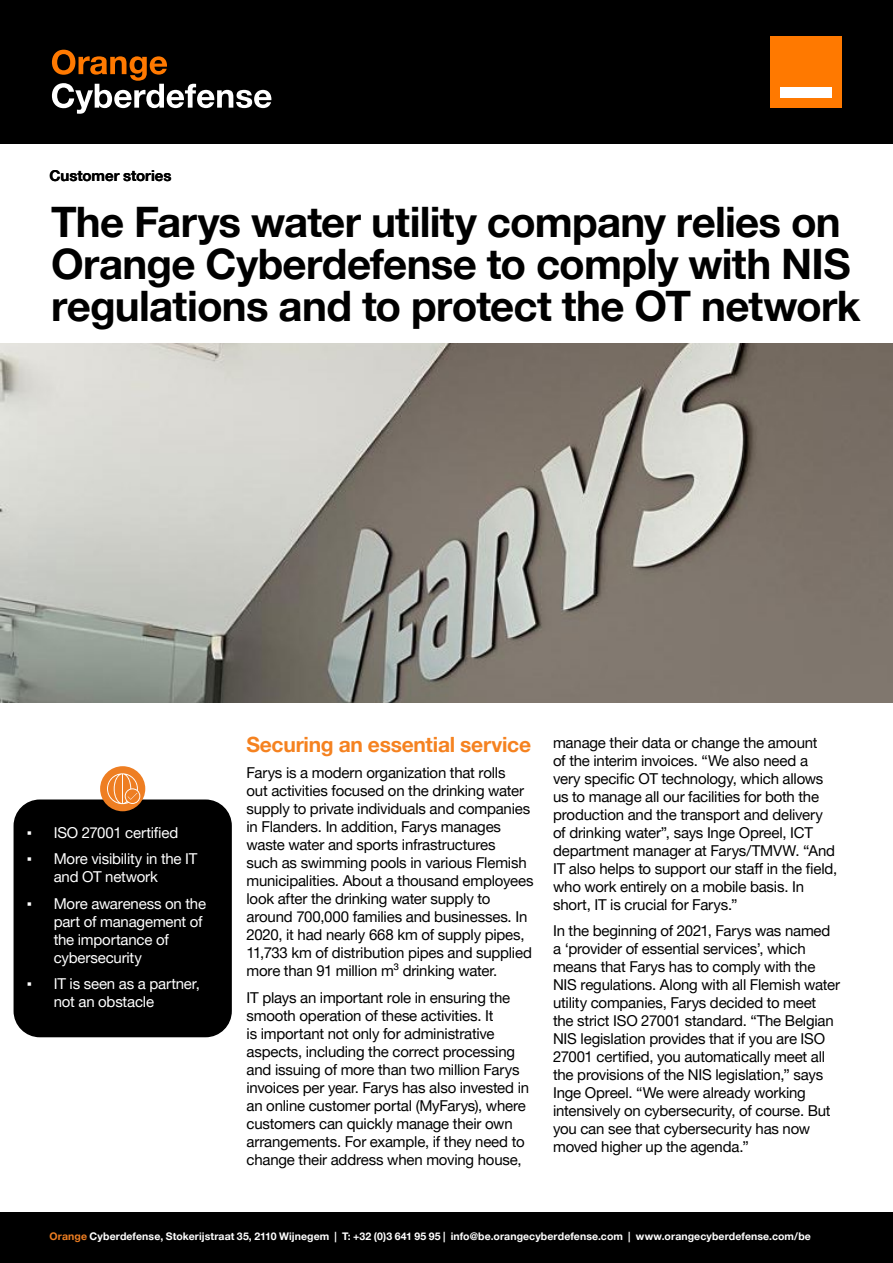
<style>
.page{position:relative;width:893px;height:1263px;background:#fff}
.page>*{position:absolute;margin:0;border:0;box-sizing:border-box;transform-origin:0 0}
.t1{font:700 42px/42px "Helvetica Neue";letter-spacing:-.02em;color:#000}
.t2{font:700 21px "Helvetica Neue";letter-spacing:-.015em;color:#f58220}
.t3{font:15px/18px "Helvetica Neue";letter-spacing:-.015em;color:#000}
.t4{font:15px/18px "Helvetica Neue";letter-spacing:-.015em;color:#fff}
.t5{font:700 15px "Helvetica Neue";letter-spacing:-.005em;color:#000}
.t6{font:700 11.7px "Helvetica Neue";letter-spacing:.005em;color:#fff}
.t7{font:700 10.5px "Helvetica Neue";letter-spacing:.01em;color:#fff}
.s1{font-family:"Arial Narrow"}
.s2{color:#ee7e22}
</style>
<div class="page">
<div style="left:0;top:1214px;width:893px;height:49px;background:#000"></div>
<img style="left:0;top:343px;width:893px;height:359px">
<div style="left:0;top:1212px;width:893px;height:48px;background:#000"></div>
<div style="left:14px;top:800px;width:217px;height:236px;background:#000;border-radius:26px"></div>
<div style="left:14px;top:799px;width:218px;height:238px;border:2px solid #000;border-radius:26px"></div>
<div style="left:100px;top:766px;width:45px;height:45px;background:#ee7e22;border-radius:50%"></div>
<svg style="left:107px;top:773px;width:33px;height:31px"></svg>
<div style="left:0;top:0;width:893px;height:144px;background:#000"></div>
<div style="left:770px;top:36px;width:72px;height:72px;background:#ff7900"></div>
<div style="left:780px;top:87px;width:52px;height:10px;background:#fff"></div>
<svg style="left:52px;top:50px;width:219px;height:64px"></svg>
<p class="t5" style="left:50px;top:166px;width:123px">Customer stories</p>
<h1 class="t1" style="left:51px;top:201px;width:811px">The Farys water utility company relies on<br>Orange Cyberdefense to comply with NIS regulations and to protect the OT network</h1>
<p class="t4" style="left:27px;top:823px;width:153px"><span class="s1">▪</span> ISO 27001 certified</p>
<p class="t4" style="left:54px;top:850px;width:145px;text-indent:-27px"><span class="s1">▪</span> More visibility in the IT and OT network</p>
<p class="t4" style="left:54px;top:894px;width:154px;text-indent:-27px"><span class="s1">▪</span> More awareness on the part of management of the importance of cybersecurity</p>
<p class="t4" style="left:54px;top:975px;width:148px;text-indent:-27px"><span class="s1">▪</span> IT is seen as a partner, not an obstacle</p>
<h2 class="t2" style="left:246px;top:731px;width:286px">Securing an essential service</h2>
<p class="t3" style="left:246px;top:764px;width:289px">Farys is a modern organization that rolls<br>out activities focused on the drinking water supply to private individuals and companies in Flanders. In addition, Farys manages waste water and sports infrastructures<br>such as swimming pools in various Flemish municipalities. About a thousand employees look after the drinking water supply to around 700,000 families and businesses. In 2020, it had nearly 668 km of supply pipes, 11,733 km of distribution pipes and supplied more than 91 million m³ drinking water.</p>
<p class="t3" style="left:246px;top:988px;width:284px">IT plays an important role in ensuring the smooth operation of these activities. It<br>is important not only for administrative aspects, including the correct processing and issuing of more than two million Farys invoices per year. Farys has also invested in an online customer portal (MyFarys), where customers can quickly manage their own arrangements. For example, if they need to change their address when moving house,</p>
<p class="t3" style="left:553px;top:733px;width:286px">manage their data or change the amount<br>of the interim invoices. “We also need a very specific OT technology, which allows us to manage all our facilities for both the production and the transport and delivery of drinking water”, says Inge Opreel, ICT department manager at Farys/TMVW. “And IT also helps to support our staff in the field, who work entirely on a mobile basis. In short, IT is crucial for Farys.”</p>
<p class="t3" style="left:553px;top:922px;width:289px">In the beginning of 2021, Farys was named a ‘provider of essential services’, which means that Farys has to comply with the NIS regulations. Along with all Flemish water utility companies, Farys decided to meet the strict ISO 27001 standard. “The Belgian NIS legislation provides that if you are ISO 27001 certified, you automatically meet all the provisions of the NIS legislation,” says Inge Opreel. “We were already working intensively on cybersecurity, of course. But you can see that cybersecurity has now moved higher up the agenda.”</p>
<p class="t6" style="left:50px;top:1224px;width:790px"><span class="s2">Orange</span> Cyberdefense, Uilenbaan 80, 2160 Wommelgem | T: +32 641 95 95 | info@orangecyberdefense.com | www.orangecyberdefense.com/</p>
<p class="t7" style="left:50px;top:1230px;width:763px"><span class="s2">Orange</span> Cyberdefense, Stokerijstraat 35, 2110 Wijnegem | T: +32 (0)3 641 95 95 | info@be.orangecyberdefense.com | www.orangecyberdefense.com/be</p>
</div>
